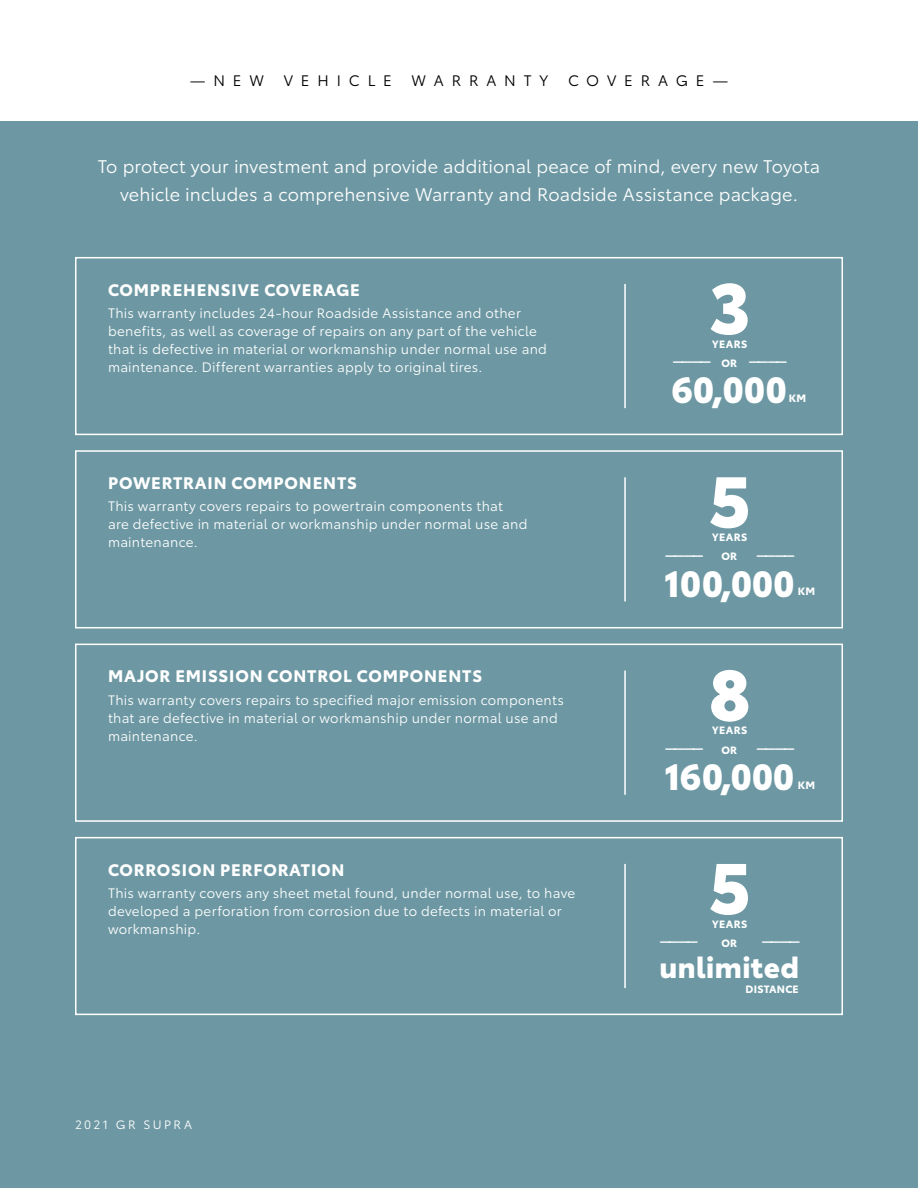
<style>
.page{position:relative;width:918px;height:1188px;background:#fff}
.page>*{position:absolute;margin:0;border:0;box-sizing:border-box;transform-origin:0 0}
.t1{font:900 70.95px "Toyota Type";color:#fff}
.t2{font:900 36px "Toyota Type";letter-spacing:-.005em;color:#fff}
.t3{font:900 28.5px "Toyota Type";letter-spacing:.015em;color:#fff}
.t4{font:18px/28.5px "Toyota Type";letter-spacing:.005em;color:#fff;text-align:center}
.t5{font:700 16.5px "Toyota Type";letter-spacing:.05em;color:#fff}
.t6{font:15px "Toyota Type";letter-spacing:.525em;color:#000}
.t7{font:13.5px/18px "Toyota Type";letter-spacing:.02em;color:#fff}
.t8{font:12px "Toyota Type";letter-spacing:.2em;color:#fff}
.t9{font:700 10.5px "Toyota Type";letter-spacing:.035em;color:#fff}
</style>
<div class="page">
<div style="left:0;top:121px;width:918px;height:1067px;background:#6d98a3"></div>
<div style="left:75px;top:257px;width:768px;height:178px;border:2px solid #fff"></div>
<div style="left:75px;top:450px;width:768px;height:178px;border:2px solid #fff"></div>
<div style="left:75px;top:644px;width:768px;height:178px;border:2px solid #fff"></div>
<div style="left:75px;top:837px;width:768px;height:178px;border:2px solid #fff"></div>
<hr style="left:624px;top:284px;width:2px;height:124px;background:#fff">
<hr style="left:624px;top:477px;width:2px;height:124px;background:#fff">
<hr style="left:624px;top:671px;width:2px;height:124px;background:#fff">
<hr style="left:624px;top:864px;width:2px;height:124px;background:#fff">
<p class="t6" style="left:190px;top:70px;width:76px">—NEW</p>
<p class="t6" style="left:284px;top:70px;width:110px">VEHICLE</p>
<p class="t6" style="left:412px;top:70px;width:138px">WARRANTY</p>
<p class="t6" style="left:568px;top:70px;width:162px">COVERAGE—</p>
<h3 class="t4" style="left:98px;top:151px;width:724px">To protect your investment and provide additional peace of mind, every new Toyota vehicle includes a comprehensive Warranty and Roadside Assistance package.</h3>
<p class="t5" style="left:108px;top:277px;width:253px">COMPREHENSIVE COVERAGE</p>
<p class="t7" style="left:108px;top:303px;width:441px">This warranty includes 24-hour Roadside Assistance and other benefits, as well as coverage of repairs on any part of the vehicle that is defective in material or workmanship under normal use and maintenance. Different warranties apply to original tires.</p>
<p class="t5" style="left:108px;top:470px;width:250px">POWERTRAIN COMPONENTS</p>
<p class="t7" style="left:108px;top:496px;width:421px">This warranty covers repairs to powertrain components that<br>are defective in material or workmanship under normal use and maintenance.</p>
<p class="t5" style="left:108px;top:663px;width:376px">MAJOR EMISSION CONTROL COMPONENTS</p>
<p class="t7" style="left:108px;top:690px;width:457px">This warranty covers repairs to specified major emission components that are defective in material or workmanship under normal use and maintenance.</p>
<p class="t5" style="left:108px;top:857px;width:238px">CORROSION PERFORATION</p>
<p class="t7" style="left:108px;top:883px;width:469px">This warranty covers any sheet metal found, under normal use, to have developed a perforation from corrosion due to defects in material or workmanship.</p>
<p class="t8" style="left:75px;top:1116px;width:119px">2021 GR SUPRA</p>
<h1 class="t1" style="left:708px;top:253px;width:44px">3</h1>
<p class="t9" style="left:712px;top:336px;width:36px">YEARS</p>
<p class="t9" style="left:673px;top:354px;width:116px">———— O R ————</p>
<h2 class="t2" style="left:672px;top:362px;width:117px">60,000</h2>
<p class="t9" style="left:789px;top:390px;width:19px">KM</p>
<h1 class="t1" style="left:708px;top:446px;width:44px">5</h1>
<p class="t9" style="left:712px;top:529px;width:36px">YEARS</p>
<p class="t9" style="left:665px;top:547px;width:40px">————</p>
<p class="t9" style="left:721px;top:548px;width:17px">OR</p>
<p class="t9" style="left:756px;top:547px;width:40px">————</p>
<h2 class="t2" style="left:664px;top:555px;width:132px">100,000</h2>
<p class="t9" style="left:798px;top:583px;width:19px">KM</p>
<h1 class="t1" style="left:708px;top:639px;width:44px">8</h1>
<p class="t9" style="left:712px;top:722px;width:36px">YEARS</p>
<p class="t9" style="left:665px;top:740px;width:40px">————</p>
<p class="t9" style="left:721px;top:742px;width:17px">OR</p>
<p class="t9" style="left:756px;top:740px;width:40px">————</p>
<h2 class="t2" style="left:664px;top:749px;width:132px">160,000</h2>
<p class="t9" style="left:798px;top:777px;width:19px">KM</p>
<h1 class="t1" style="left:708px;top:833px;width:44px">5</h1>
<p class="t9" style="left:712px;top:916px;width:36px">YEARS</p>
<p class="t9" style="left:660px;top:933px;width:40px">————</p>
<p class="t9" style="left:721px;top:935px;width:17px">OR</p>
<p class="t9" style="left:762px;top:933px;width:40px">————</p>
<h3 class="t3" style="left:660px;top:945px;width:141px">unlimited</h3>
<p class="t9" style="left:746px;top:981px;width:55px">DISTANCE</p>
</div>
